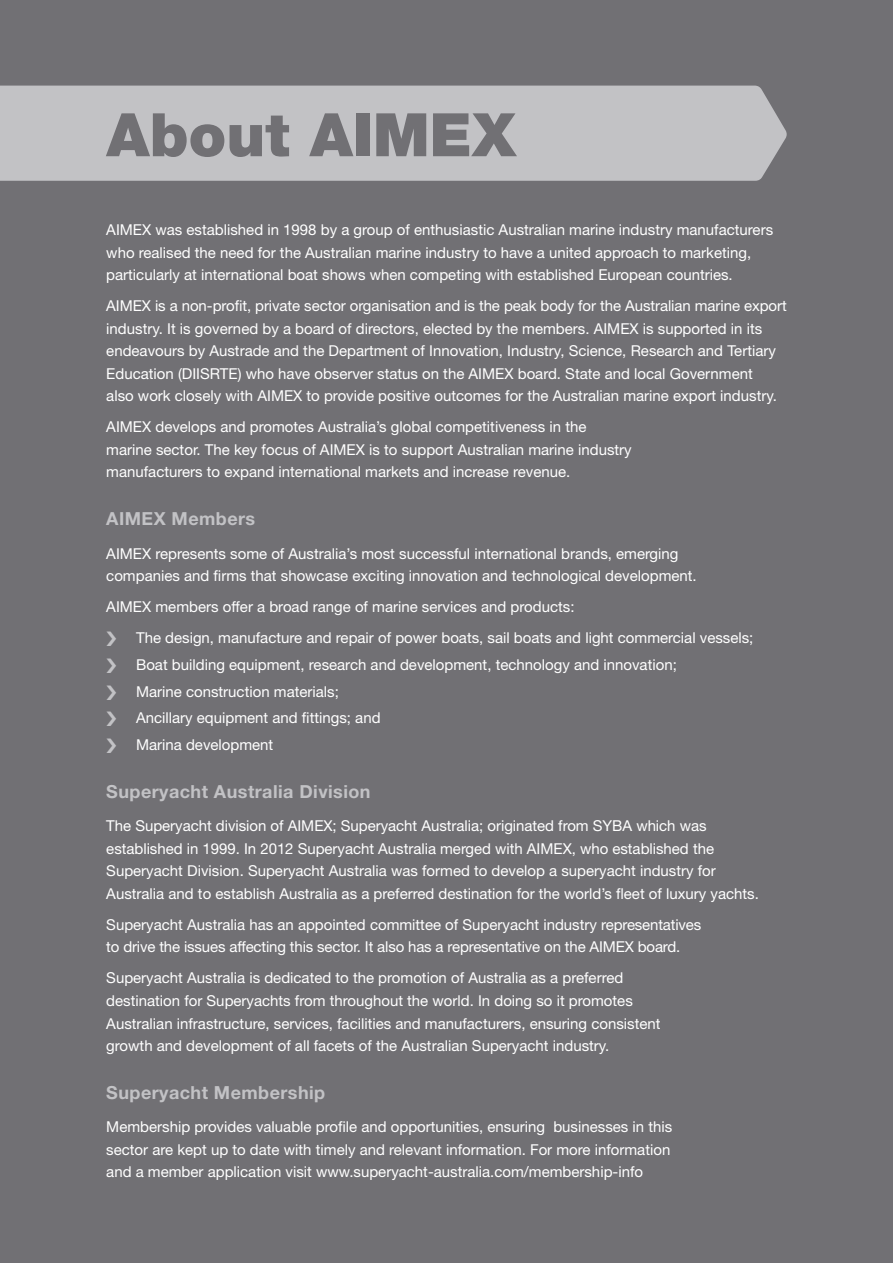
<style>
.page{position:relative;width:893px;height:1263px;background:#717074}
.page>*{position:absolute;margin:0;border:0;box-sizing:border-box;transform-origin:0 0}
.t1{font:900 60px "Helvetica Neue";color:#717074}
.t2{font:700 18px "Helvetica Neue";letter-spacing:.025em;color:#c2c2c5}
.t3{font:15px/22.5px "Helvetica Neue";color:#fff}
</style>
<div class="page">
<div style="left:0;top:86px;width:787px;height:95px;background:#c2c2c5"></div>
<h1 class="t1" style="left:106px;top:99px;width:411px">About AIMEX</h1>
<p class="t3" style="left:106px;top:218px;width:668px">AIMEX was established in 1998 by a group of enthusiastic Australian marine industry manufacturers who realised the need for the Australian marine industry to have a united approach to marketing, particularly at international boat shows when competing with established European countries.</p>
<p class="t3" style="left:106px;top:294px;width:682px">AIMEX is a non-profit, private sector organisation and is the peak body for the Australian marine export industry. It is governed by a board of directors, elected by the members. AIMEX is supported in its endeavours by Austrade and the Department of Innovation, Industry, Science, Research and Tertiary Education (DIISRTE) who have observer status on the AIMEX board. State and local Government<br>also work closely with AIMEX to provide positive outcomes for the Australian marine export industry.</p>
<p class="t3" style="left:106px;top:415px;width:527px">AIMEX develops and promotes Australia’s global competitiveness in the marine sector. The key focus of AIMEX is to support Australian marine industry manufacturers to expand international markets and increase revenue.</p>
<p class="t2" style="left:106px;top:508px;width:151px">AIMEX Members</p>
<p class="t3" style="left:106px;top:542px;width:592px">AIMEX represents some of Australia’s most successful international brands, emerging companies and firms that showcase exciting innovation and technological development.</p>
<p class="t3" style="left:136px;top:591px;width:619px;line-height:31px;text-indent:-30px">AIMEX members offer a broad range of marine services and products:<br>The design, manufacture and repair of power boats, sail boats and light commercial vessels;</p>
<p class="t3" style="left:136px;top:651px;width:542px;line-height:26.7px">Boat building equipment, research and development, technology and innovation; Marine construction materials;<br>Ancillary equipment and fittings; and<br>Marina development</p>
<p class="t2" style="left:106px;top:781px;width:266px">Superyacht Australia Division</p>
<p class="t3" style="left:106px;top:815px;width:654px">The Superyacht division of AIMEX; Superyacht Australia; originated from SYBA which was established in 1999. In 2012 Superyacht Australia merged with AIMEX, who established the Superyacht Division. Superyacht Australia was formed to develop a superyacht industry for Australia and to establish Australia as a preferred destination for the world’s fleet of luxury yachts.</p>
<p class="t3" style="left:106px;top:913px;width:596px">Superyacht Australia has an appointed committee of Superyacht industry representatives to drive the issues affecting this sector. It also has a representative on the AIMEX board.</p>
<p class="t3" style="left:106px;top:967px;width:556px">Superyacht Australia is dedicated to the promotion of Australia as a preferred destination for Superyachts from throughout the world. In doing so it promotes Australian infrastructure, services, facilities and manufacturers, ensuring consistent growth and development of all facets of the Australian Superyacht industry.</p>
<p class="t2" style="left:106px;top:1082px;width:220px">Superyacht Membership</p>
<p class="t3" style="left:106px;top:1115px;width:567px">Membership provides valuable profile and opportunities, ensuring businesses in this sector are kept up to date with timely and relevant information. For more information and a member application visit www.superyacht-australia.com/membership-info</p>
</div>
